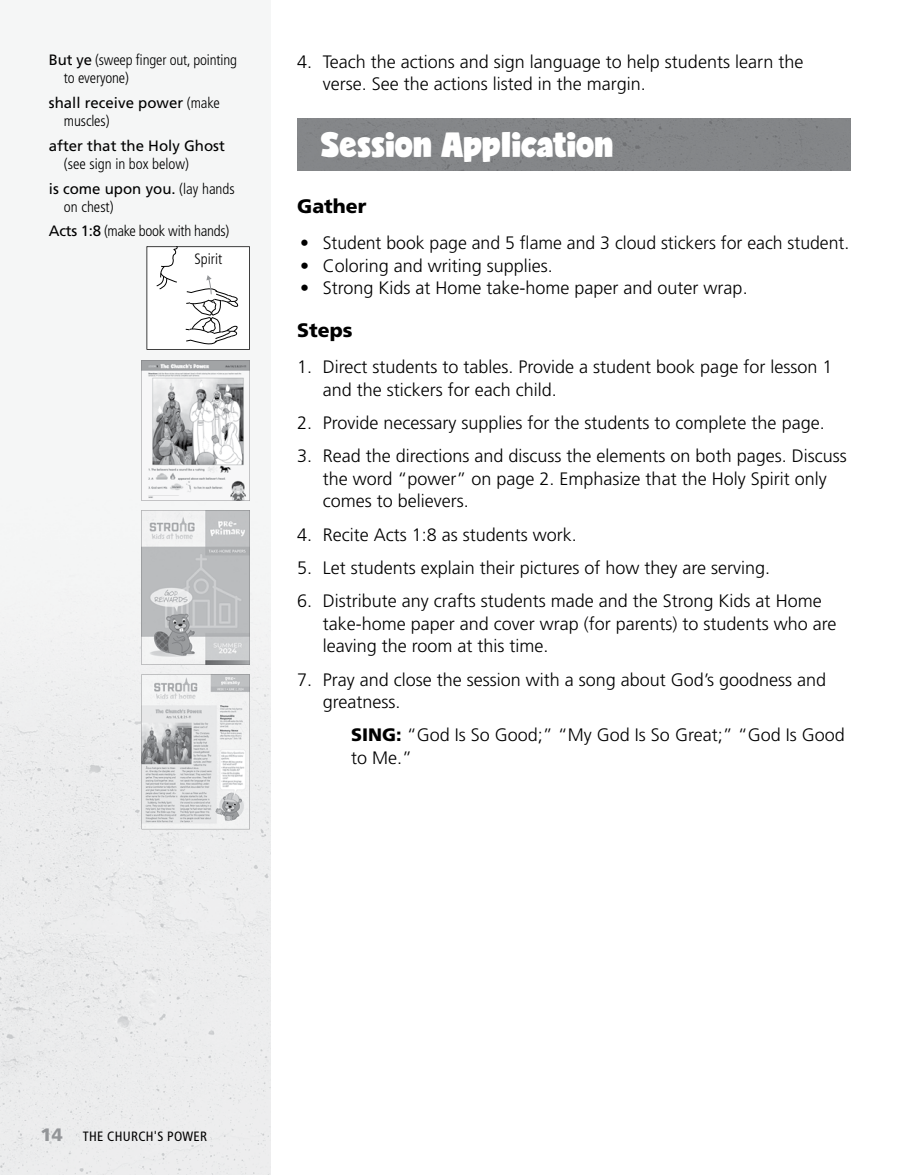
<style>
.page{position:relative;width:905px;height:1175px;background:#fff}
.page>*{position:absolute;margin:0;border:0;box-sizing:border-box;transform-origin:0 0}
.t1{font:33px "Candy";color:#fff}
.t2{font:900 19.5px "Frutiger LT Std";color:#000}
.t3{font:300 18px/22.5px "Frutiger LT Std";color:#000}
.t4{font:900 18px "Frutiger LT Std";color:#939598}
.t5{font:300 condensed 15px/24.8px "Frutiger LT Std";letter-spacing:-.01em;color:#000}
.t6{font:15px/18px "Frutiger LT Std";color:#000}
.t7{font:condensed 13.5px "Frutiger LT Std";letter-spacing:.02em;color:#000}
.s1{font-weight:400;font-stretch:normal}
.s2{font-weight:300;font-stretch:condensed}
.s3{font-weight:900}
</style>
<div class="page">
<img style="left:0;top:497px;width:270px;height:677px">
<div style="left:297px;top:119px;width:553px;height:52px;background:#848688"></div>
<svg style="left:146px;top:246px;width:104px;height:104px"></svg>
<svg style="left:141px;top:360px;width:109px;height:141px"></svg>
<svg style="left:141px;top:674px;width:109px;height:155px"></svg>
<svg style="left:141px;top:510px;width:109px;height:155px"></svg>
<p class="t5" style="left:64px;top:51px;width:175px;line-height:18px;text-indent:-15px"><span class="s1">But ye</span> (sweep finger out, pointing to everyone)</p>
<p class="t6" style="left:64px;top:94px;width:157px;text-indent:-15px">shall receive power <span class="s2">(make muscles)</span></p>
<p class="t6" style="left:49px;top:137px;width:177px">after that the Holy Ghost</p>
<p class="t5" style="left:49px;top:151px;width:187px;text-indent:15px">(see sign in box below)<br><span class="s1">is come upon you.</span> (lay hands</p>
<p class="t5" style="left:49px;top:194px;width:182px;text-indent:15px">on chest)<br><span class="s1">Acts 1:8</span> (make book with hands)</p>
<p class="t5" style="left:194px;top:246px;width:29px">Spirit</p>
<p class="t3" style="left:323px;top:50px;width:482px;text-indent:-26px">4. Teach the actions and sign language to help students learn the verse. See the actions listed in the margin.</p>
<h1 class="t1" style="left:321px;top:130px;width:294px">Session Application</h1>
<p class="t2" style="left:297px;top:195px;width:71px">Gather</p>
<p class="t3" style="left:300px;top:232px;width:550px">• Student book page and 5 flame and 3 cloud stickers for each student.</p>
<p class="t3" style="left:300px;top:255px;width:254px">• Coloring and writing supplies.</p>
<p class="t3" style="left:300px;top:277px;width:449px">• Strong Kids at Home take-home paper and outer wrap.</p>
<p class="t2" style="left:297px;top:318px;width:57px">Steps</p>
<p class="t3" style="left:323px;top:356px;width:511px;text-indent:-26px">1. Direct students to tables. Provide a student book page for lesson 1 and the stickers for each child.</p>
<p class="t3" style="left:297px;top:412px;width:529px">2. Provide necessary supplies for the students to complete the page.</p>
<p class="t3" style="left:323px;top:445px;width:525px;text-indent:-26px">3. Read the directions and discuss the elements on both pages. Discuss the word “power” on page 2. Emphasize that the Holy Spirit only comes to believers.</p>
<p class="t3" style="left:297px;top:523px;width:281px">4. Recite Acts 1:8 as students work.</p>
<p class="t3" style="left:297px;top:557px;width:474px">5. Let students explain their pictures of how they are serving.</p>
<p class="t3" style="left:323px;top:590px;width:515px;text-indent:-26px">6. Distribute any crafts students made and the Strong Kids at Home take-home paper and cover wrap (for parents) to students who are leaving the room at this time.</p>
<p class="t3" style="left:323px;top:668px;width:505px;text-indent:-26px">7. Pray and close the session with a song about God’s goodness and greatness.</p>
<p class="t3" style="left:351px;top:724px;width:495px"><span class="s3">SING:</span> “God Is So Good;” “My God Is So Great;” “God Is Good to Me.”</p>
<p class="t4" style="left:40px;top:1124px;width:24px">14</p>
<p class="t7" style="left:83px;top:1128px;width:126px">THE CHURCH'S POWER</p>
</div>
